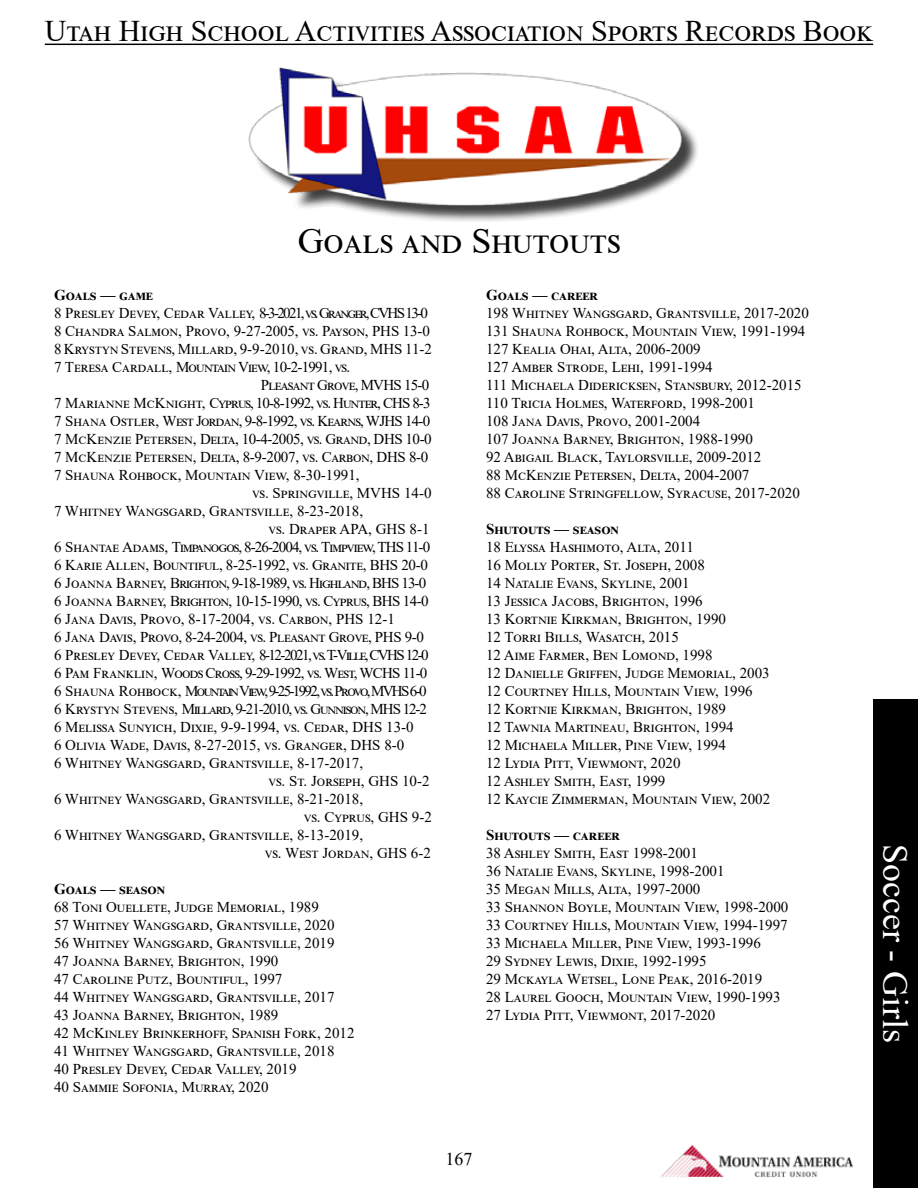
<style>
.page{position:relative;width:918px;height:1188px;background:#fff}
.page>*{position:absolute;margin:0;border:0;box-sizing:border-box;transform-origin:0 0}
.t1{font:36px "Times New Roman";color:#000}
.t2{font:36px "Times New Roman";color:#fff}
.t3{font:30px "Times New Roman";color:#000}
.t4{font:18px "Times New Roman";color:#000}
.t5{font:15px/18px "Times New Roman";color:#000}
.t6{font:15px "Times New Roman";letter-spacing:-.05em;color:#000}
.t7{font:15px "Times New Roman";letter-spacing:-.06em;color:#000}
.t8{font:700 15px "Times New Roman";color:#000}
.t9{font:15px "Times New Roman";letter-spacing:-.11em;color:#000}
.t10{font:15px "Times New Roman";letter-spacing:-.07em;color:#000}
.t11{font:15px "Times New Roman";letter-spacing:-.04em;color:#000}
.t12{font:15px "Times New Roman";letter-spacing:-.03em;color:#000}
.t13{font:15px "Times New Roman";letter-spacing:-.02em;color:#000}
.t14{font:15px "Times New Roman";letter-spacing:-.025em;color:#000}
</style>
<div class="page">
<hr style="left:45px;top:44px;width:828px;height:1px;background:#000">
<div style="left:252px;top:71px;width:448px;height:153px;background:#000;opacity:.75"></div>
<img style="left:248px;top:67px;width:440px;height:151px">
<img style="left:661px;top:1144px;width:193px;height:34px">
<div style="left:873px;top:699px;width:45px;height:489px;background:#000"></div>
<h2 class="t3" style="left:45px;top:10px;width:830px">Utah High School Activities Association Sports Records Book</h2>
<h1 class="t1" style="left:298px;top:215px;width:324px">Goals and Shutouts</h1>
<p class="t8" style="left:54px;top:284px;width:101px">Goals — game</p>
<p class="t5" style="left:54px;top:303px;width:376px">8 Presley Devey, Cedar Valley, 8-3-2021,vs.Granger,CVHS 13-0</p>
<p class="t5" style="left:54px;top:321px;width:377px">8 Chandra Salmon, Provo, 9-27-2005, vs. Payson, PHS 13-0</p>
<p class="t5" style="left:54px;top:339px;width:379px">8 Krystyn Stevens, Millard, 9-9-2010, vs. Grand, MHS 11-2</p>
<p class="t6" style="left:54px;top:356px;width:298px">7 Teresa Cardall, Mountain View, 10-2-1991, vs.</p>
<p class="t6" style="left:261px;top:374px;width:170px">Pleasant Grove, MVHS 15-0</p>
<p class="t7" style="left:54px;top:392px;width:378px">7 Marianne McKnight, Cyprus, 10-8-1992, vs. Hunter, CHS 8-3</p>
<p class="t6" style="left:54px;top:410px;width:378px">7 Shana Ostler , West Jordan, 9-8-1992, vs. Kearns, WJHS 14-0</p>
<p class="t12" style="left:54px;top:428px;width:379px">7 McKenzie Petersen, Delta, 10-4-2005, vs. Grand, DHS 10-0</p>
<p class="t5" style="left:54px;top:447px;width:376px">7 McKenzie Petersen, Delta, 8-9-2007, vs. Carbon, DHS 8-0</p>
<p class="t5" style="left:54px;top:465px;width:307px">7 Shauna Rohbock, Mountain View, 8-30-1991,</p>
<p class="t5" style="left:252px;top:483px;width:181px">vs. Springville, MVHS 14-0</p>
<p class="t5" style="left:54px;top:501px;width:311px">7 Whitney Wangsgard, Grantsville, 8-23-2018,</p>
<p class="t5" style="left:268px;top:519px;width:163px">vs. Draper APA, GHS 8-1</p>
<p class="t7" style="left:54px;top:536px;width:378px">6 Shantae Adams, Timpanogos, 8-26-2004, vs. Timpview, THS 11-0</p>
<p class="t13" style="left:54px;top:554px;width:376px">6 Karie Allen, Bountiful, 8-25-1992, vs. Granite, BHS 20-0</p>
<p class="t7" style="left:54px;top:572px;width:374px">6 Joanna Barney, Brighton, 9-18-1989, vs. Highland, BHS 13-0</p>
<p class="t11" style="left:54px;top:590px;width:376px">6 Joanna Barney, Brighton, 10-15-1990, vs. Cyprus, BHS 14-0</p>
<p class="t5" style="left:54px;top:609px;width:342px">6 Jana Davis, Provo, 8-17-2004, vs. Carbon, PHS 12-1</p>
<p class="t14" style="left:54px;top:626px;width:371px">6 Jana Davis, Provo, 8-24-2004, vs. Pleasant Grove, PHS 9-0</p>
<p class="t5" style="left:54px;top:645px;width:376px">6 Presley Devey, Cedar Valley, 8-12-2021,vs.T-Ville,CVHS 12-0</p>
<p class="t6" style="left:54px;top:662px;width:375px">6 Pam Franklin, Woods Cross, 9-29-1992, vs. West, WCHS 11-0</p>
<p class="t9" style="left:54px;top:680px;width:374px">6 Shauna Rohbock, Mountain View,9-25-1992,vs.Provo,MVHS 6-0</p>
<p class="t10" style="left:54px;top:698px;width:375px">6 Krystyn Stevens, Millard, 9-21-2010, vs. Gunnison, MHS 12-2</p>
<p class="t5" style="left:54px;top:717px;width:361px">6 Melissa Sunyich, Dixie, 9-9-1994, vs. Cedar, DHS 13-0</p>
<p class="t5" style="left:54px;top:735px;width:352px">6 Olivia Wade, Davis, 8-27-2015, vs. Granger, DHS 8-0</p>
<p class="t5" style="left:54px;top:753px;width:311px">6 Whitney Wangsgard, Grantsville, 8-17-2017,</p>
<p class="t5" style="left:268px;top:771px;width:163px">vs. St. Jorseph, GHS 10-2</p>
<p class="t5" style="left:54px;top:789px;width:311px">6 Whitney Wangsgard, Grantsville, 8-21-2018,</p>
<p class="t5" style="left:304px;top:807px;width:130px">vs. Cyprus, GHS 9-2</p>
<p class="t5" style="left:54px;top:825px;width:311px">6 Whitney Wangsgard, Grantsville, 8-13-2019,</p>
<p class="t5" style="left:265px;top:843px;width:168px">vs. West Jordan, GHS 6-2</p>
<p class="t8" style="left:54px;top:878px;width:113px">Goals — season</p>
<p class="t5" style="left:54px;top:897px;width:302px">68 Toni Ouellete, Judge Memorial, 1989<br>57 Whitney Wangsgard, Grantsville, 2020<br>56 Whitney Wangsgard, Grantsville, 2019<br>47 Joanna Barney, Brighton, 1990<br>47 Caroline Putz, Bountiful, 1997<br>44 Whitney Wangsgard, Grantsville, 2017<br>43 Joanna Barney, Brighton, 1989<br>42 McKinley Brinkerhoff, Spanish Fork, 2012<br>41 Whitney Wangsgard, Grantsville, 2018<br>40 Presley Devey, Cedar Valley, 2019<br>40 Sammie Sofonia, Murray, 2020</p>
<p class="t8" style="left:486px;top:284px;width:114px">Goals — career</p>
<p class="t5" style="left:486px;top:304px;width:324px">198 Whitney Wangsgard, Grantsville, 2017-2020<br>131 Shauna Rohbock, Mountain View, 1991-1994<br>127 Kealia Ohai, Alta, 2006-2009<br>127 Amber Strode, Lehi, 1991-1994<br>111 Michaela Didericksen, Stansbury, 2012-2015<br>110 Tricia Holmes, Waterford, 1998-2001<br>108 Jana Davis, Provo, 2001-2004<br>107 Joanna Barney, Brighton, 1988-1990<br>92 Abigail Black, Taylorsville, 2009-2012<br>88 McKenzie Petersen, Delta, 2004-2007<br>88 Caroline Stringfellow, Syracuse, 2017-2020</p>
<p class="t8" style="left:486px;top:518px;width:135px">Shutouts — season</p>
<p class="t5" style="left:486px;top:538px;width:286px">18 Elyssa Hashimoto, Alta, 2011<br>16 Molly Porter, St. Joseph, 2008<br>14 Natalie Evans, Skyline, 2001<br>13 Jessica Jacobs, Brighton, 1996<br>13 Kortnie Kirkman, Brighton, 1990<br>12 Torri Bills, Wasatch, 2015<br>12 Aime Farmer, Ben Lomond, 1998<br>12 Danielle Griffen, Judge Memorial, 2003<br>12 Courtney Hills, Mountain View, 1996<br>12 Kortnie Kirkman, Brighton, 1989<br>12 Tawnia Martineau, Brighton, 1994<br>12 Michaela Miller, Pine View, 1994<br>12 Lydia Pitt, Viewmont, 2020<br>12 Ashley Smith, East, 1999<br>12 Kaycie Zimmerman, Mountain View, 2002</p>
<p class="t8" style="left:486px;top:824px;width:135px">Shutouts — career</p>
<p class="t5" style="left:486px;top:844px;width:304px">38 Ashley Smith, East 1998-2001<br>36 Natalie Evans, Skyline, 1998-2001<br>35 Megan Mills, Alta, 1997-2000<br>33 Shannon Boyle, Mountain View, 1998-2000<br>33 Courtney Hills, Mountain View, 1994-1997<br>33 Michaela Miller, Pine View, 1993-1996<br>29 Sydney Lewis, Dixie, 1992-1995<br>29 Mckayla Wetsel, Lone Peak, 2016-2019<br>28 Laurel Gooch, Mountain View, 1990-1993<br>27 Lydia Pitt, Viewmont, 2017-2020</p>
<p class="t4" style="left:446px;top:1146px;width:28px">167</p>
<h1 class="t2" style="left:920px;top:844px;width:201px;rotate:90deg">Soccer - Girls</h1>
</div>
